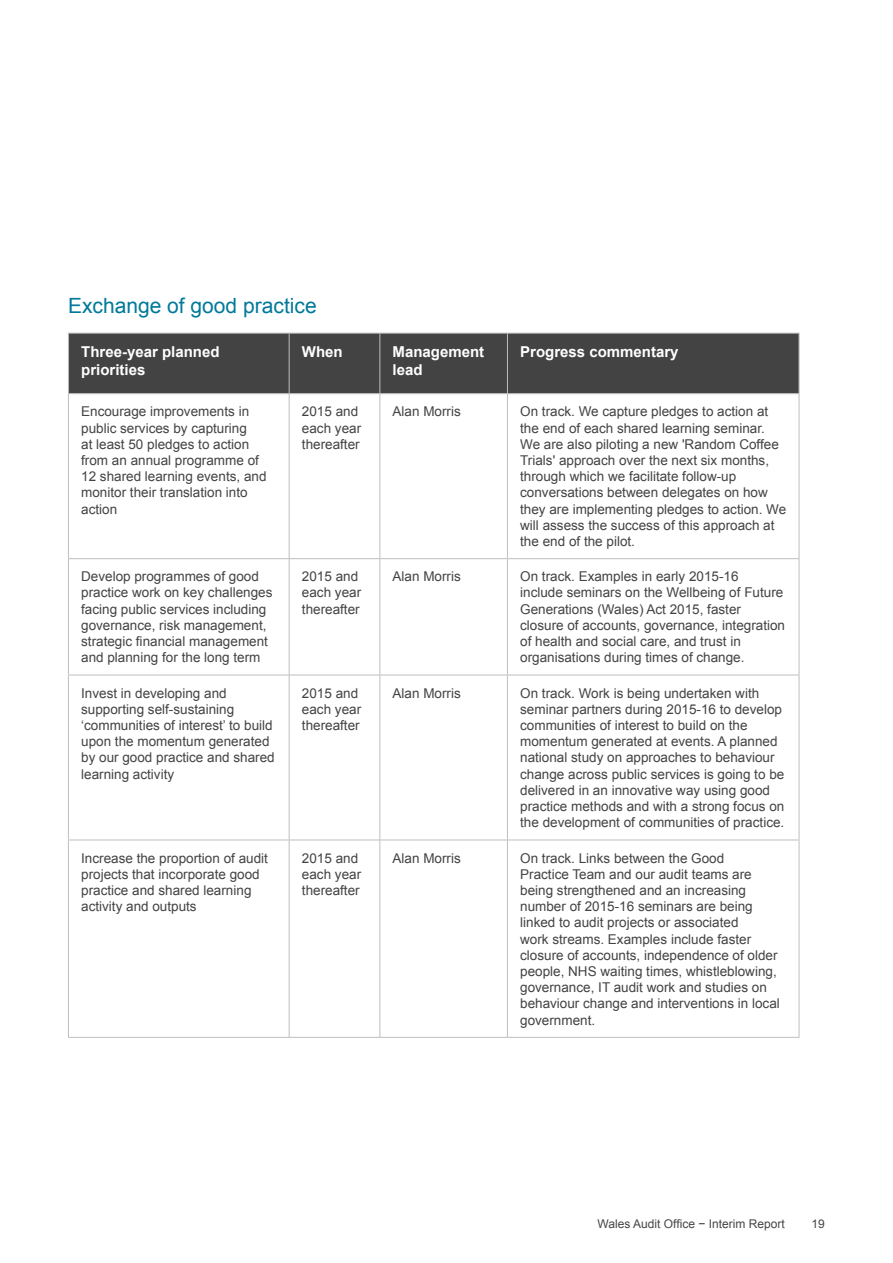
<style>
.page{position:relative;width:893px;height:1263px;background:#fff}
.page>*{position:absolute;margin:0;border:0;box-sizing:border-box;transform-origin:0 0}
.Heading_1{font:21px "Arial";color:#00799a}
.Table_header_text{font:700 15px/18px "Arial";color:#fff}
.Table_text{font:13.5px/16.2px "Arial";color:#434343}
.t1{font:12px "Arial";color:#464547}
</style>
<div class="page">
<div style="left:69px;top:334px;width:730px;height:59px;background:#434343"></div>
<svg style="left:69px;top:394px;width:730px;height:643px"></svg>
<hr style="left:68px;top:393px;width:221px;height:1px;background:#bcbec0">
<hr style="left:68px;top:394px;width:1px;height:164px;background:#bcbec0">
<hr style="left:289px;top:393px;width:91px;height:1px;background:#bcbec0">
<hr style="left:289px;top:394px;width:1px;height:164px;background:#bcbec0">
<hr style="left:380px;top:393px;width:127px;height:1px;background:#bcbec0">
<hr style="left:379px;top:394px;width:1px;height:164px;background:#bcbec0">
<hr style="left:507px;top:393px;width:292px;height:1px;background:#bcbec0">
<hr style="left:507px;top:394px;width:1px;height:164px;background:#bcbec0">
<hr style="left:799px;top:394px;width:1px;height:164px;background:#bcbec0">
<hr style="left:68px;top:558px;width:221px;height:1px;background:#bcbec0">
<hr style="left:68px;top:559px;width:1px;height:116px;background:#bcbec0">
<hr style="left:289px;top:558px;width:91px;height:1px;background:#bcbec0">
<hr style="left:289px;top:559px;width:1px;height:116px;background:#bcbec0">
<hr style="left:380px;top:558px;width:127px;height:1px;background:#bcbec0">
<hr style="left:379px;top:559px;width:1px;height:116px;background:#bcbec0">
<hr style="left:507px;top:558px;width:292px;height:1px;background:#bcbec0">
<hr style="left:507px;top:559px;width:1px;height:116px;background:#bcbec0">
<hr style="left:799px;top:559px;width:1px;height:116px;background:#bcbec0">
<hr style="left:68px;top:675px;width:221px;height:1px;background:#bcbec0">
<hr style="left:68px;top:675px;width:1px;height:165px;background:#bcbec0">
<hr style="left:289px;top:675px;width:91px;height:1px;background:#bcbec0">
<hr style="left:289px;top:675px;width:1px;height:165px;background:#bcbec0">
<hr style="left:380px;top:675px;width:127px;height:1px;background:#bcbec0">
<hr style="left:379px;top:675px;width:1px;height:165px;background:#bcbec0">
<hr style="left:507px;top:675px;width:292px;height:1px;background:#bcbec0">
<hr style="left:507px;top:675px;width:1px;height:165px;background:#bcbec0">
<hr style="left:799px;top:675px;width:1px;height:165px;background:#bcbec0">
<hr style="left:68px;top:840px;width:221px;height:1px;background:#bcbec0">
<hr style="left:68px;top:840px;width:1px;height:197px;background:#bcbec0">
<hr style="left:289px;top:840px;width:91px;height:1px;background:#bcbec0">
<hr style="left:289px;top:840px;width:1px;height:197px;background:#bcbec0">
<hr style="left:380px;top:840px;width:127px;height:1px;background:#bcbec0">
<hr style="left:379px;top:840px;width:1px;height:197px;background:#bcbec0">
<hr style="left:507px;top:840px;width:292px;height:1px;background:#bcbec0">
<hr style="left:507px;top:840px;width:1px;height:197px;background:#bcbec0">
<hr style="left:799px;top:840px;width:1px;height:197px;background:#bcbec0">
<hr style="left:68px;top:1037px;width:221px;height:1px;background:#bcbec0">
<hr style="left:289px;top:1037px;width:91px;height:1px;background:#bcbec0">
<hr style="left:380px;top:1037px;width:127px;height:1px;background:#bcbec0">
<hr style="left:507px;top:1037px;width:292px;height:1px;background:#bcbec0">
<hr style="left:68px;top:333px;width:221px;height:1px;background:#bcbec0">
<hr style="left:68px;top:333px;width:1px;height:60px;background:#bcbec0">
<hr style="left:289px;top:333px;width:91px;height:1px;background:#bcbec0">
<hr style="left:289px;top:333px;width:1px;height:60px;background:#bcbec0">
<hr style="left:380px;top:333px;width:127px;height:1px;background:#bcbec0">
<hr style="left:379px;top:333px;width:1px;height:60px;background:#bcbec0">
<hr style="left:507px;top:333px;width:292px;height:1px;background:#bcbec0">
<hr style="left:507px;top:333px;width:1px;height:60px;background:#bcbec0">
<hr style="left:799px;top:333px;width:1px;height:60px;background:#bcbec0">
<p class="Heading_1" style="left:68px;top:292px;width:250px">Exchange of good practice</p>
<p class="Table_header_text" style="left:81px;top:343px;width:140px">Three-year planned priorities</p>
<p class="Table_header_text" style="left:302px;top:343px;width:42px">When</p>
<p class="Table_header_text" style="left:393px;top:343px;width:93px">Management lead</p>
<p class="Table_header_text" style="left:520px;top:343px;width:160px">Progress commentary</p>
<p class="Table_text" style="left:81px;top:404px;width:187px">Encourage improvements in public services by capturing<br>at least 50 pledges to action from an annual programme of<br>12 shared learning events, and monitor their translation into action</p>
<p class="Table_text" style="left:302px;top:404px;width:61px">2015 and each year thereafter</p>
<p class="Table_text" style="left:393px;top:404px;width:70px">Alan Morris</p>
<p class="Table_text" style="left:520px;top:404px;width:268px">On track. We capture pledges to action at the end of each shared learning seminar.<br>We are also piloting a new 'Random Coffee Trials' approach over the next six months, through which we facilitate follow-up conversations between delegates on how they are implementing pledges to action. We will assess the success of this approach at the end of the pilot.</p>
<p class="Table_text" style="left:81px;top:568px;width:193px">Develop programmes of good practice work on key challenges facing public services including governance, risk management, strategic financial management and planning for the long term</p>
<p class="Table_text" style="left:302px;top:568px;width:61px">2015 and each year thereafter</p>
<p class="Table_text" style="left:393px;top:568px;width:70px">Alan Morris</p>
<p class="Table_text" style="left:520px;top:568px;width:266px">On track. Examples in early 2015-16<br>include seminars on the Wellbeing of Future Generations (Wales) Act 2015, faster closure of accounts, governance, integration of health and social care, and trust in organisations during times of change.</p>
<p class="Table_text" style="left:81px;top:685px;width:195px">Invest in developing and supporting self-sustaining ‘communities of interest’ to build upon the momentum generated by our good practice and shared learning activity</p>
<p class="Table_text" style="left:302px;top:685px;width:61px">2015 and each year thereafter</p>
<p class="Table_text" style="left:393px;top:685px;width:70px">Alan Morris</p>
<p class="Table_text" style="left:520px;top:685px;width:266px">On track. Work is being undertaken with seminar partners during 2015-16 to develop communities of interest to build on the momentum generated at events. A planned national study on approaches to behaviour change across public services is going to be delivered in an innovative way using good practice methods and with a strong focus on the development of communities of practice.</p>
<p class="Table_text" style="left:81px;top:850px;width:188px">Increase the proportion of audit projects that incorporate good practice and shared learning activity and outputs</p>
<p class="Table_text" style="left:302px;top:850px;width:61px">2015 and each year thereafter</p>
<p class="Table_text" style="left:393px;top:850px;width:70px">Alan Morris</p>
<p class="Table_text" style="left:520px;top:850px;width:261px">On track. Links between the Good<br>Practice Team and our audit teams are being strengthened and an increasing number of 2015-16 seminars are being linked to audit projects or associated<br>work streams. Examples include faster closure of accounts, independence of older people, NHS waiting times, whistleblowing, governance, IT audit work and studies on behaviour change and interventions in local government.</p>
<p class="t1" style="left:598px;top:1216px;width:189px">Wales Audit Office − Interim Report</p>
<p class="t1" style="left:812px;top:1216px;width:15px">19</p>
</div>
